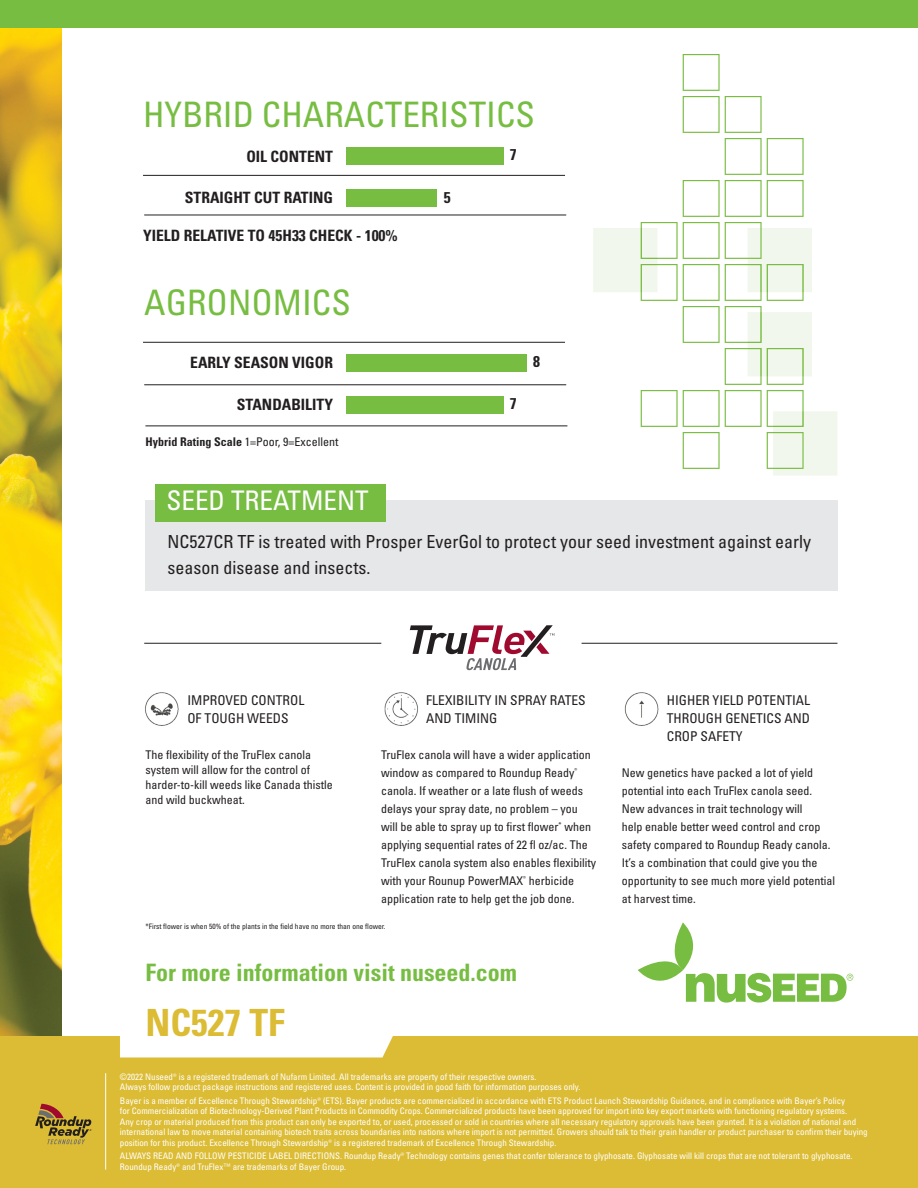
<style>
.page{position:relative;width:918px;height:1188px;background:#fff}
.page>*{position:absolute;margin:0;border:0;box-sizing:border-box;transform-origin:0 0}
.t1{font:700 condensed 37.5px "Univers LT Pro";color:#dcbc34}
.t2{font:condensed 35.1px "Univers LT Pro";color:#77bd42}
.t3{font:condensed 27px "Univers LT Pro";color:#fff}
.t4{font:700 condensed 24px "Univers LT Pro";color:#77bd42}
.t5{font:condensed 18px/25.7px "Univers LT Pro";color:#231f20}
.t6{font:700 condensed 15.6px "Univers LT Pro";color:#231f20}
.t7{font:condensed 13.5px/18px "Univers LT Pro";color:#231f20;text-align:justify}
.t8{font:condensed 12px/18px "Univers LT Pro";color:#231f20}
.t9{font:condensed 9px/10.5px "Univers LT Pro";color:#fff}
.t10{font:condensed 7.5px "Univers LT Pro";color:#231f20}
.s1{font-weight:700}
</style>
<div class="page">
<svg style="left:593px;top:54px;width:244px;height:422px"></svg>
<div style="left:145px;top:500px;width:692px;height:91px;background:#e6e7e9"></div>
<div style="left:156px;top:484px;width:230px;height:38px;background:#77bd42"></div>
<div style="left:347px;top:147px;width:157px;height:18px;background:#77bd42"></div>
<div style="left:347px;top:354px;width:180px;height:18px;background:#77bd42"></div>
<div style="left:347px;top:397px;width:157px;height:17px;background:#77bd42"></div>
<hr style="left:143px;top:175px;width:422px;height:1px;background:#231f20">
<hr style="left:144px;top:214px;width:422px;height:1px;background:#231f20">
<hr style="left:143px;top:342px;width:422px;height:1px;background:#231f20">
<hr style="left:144px;top:384px;width:422px;height:1px;background:#231f20">
<hr style="left:145px;top:425px;width:422px;height:1px;background:#231f20">
<img style="left:0;top:27px;width:62px;height:1009px">
<div style="left:0;top:0;width:918px;height:27px;background:#77bd42"></div>
<hr style="left:144px;top:643px;width:237px;height:1px;background:#231f20">
<hr style="left:582px;top:643px;width:255px;height:1px;background:#231f20">
<img style="left:145px;top:692px;width:34px;height:34px">
<img style="left:384px;top:692px;width:34px;height:34px">
<img style="left:624px;top:692px;width:34px;height:34px">
<svg style="left:410px;top:625px;width:144px;height:45px"></svg>
<div style="left:0;top:1036px;width:918px;height:152px;background:#dcbc34"></div>
<div style="left:120px;top:1036px;width:273px;height:21px;background:#fff"></div>
<svg style="left:638px;top:923px;width:215px;height:80px"></svg>
<svg style="left:35px;top:1104px;width:56px;height:40px"></svg>
<hr style="left:105px;top:1073px;width:1px;height:97px;background:#fff">
<div style="left:347px;top:190px;width:90px;height:17px;background:#77bd42"></div>
<p class="t2" style="left:143px;top:92px;width:394px">HYBRID CHARACTERISTICS</p>
<p class="t6" style="left:246px;top:146px;width:88px">OIL CONTENT</p>
<p class="t6" style="left:185px;top:187px;width:150px">STRAIGHT CUT RATING</p>
<p class="t6" style="left:143px;top:225px;width:256px">YIELD RELATIVE TO 45H33 CHECK - 100%</p>
<p class="t2" style="left:144px;top:280px;width:208px">AGRONOMICS</p>
<p class="t6" style="left:190px;top:353px;width:144px">EARLY SEASON VIGOR</p>
<p class="t6" style="left:237px;top:395px;width:98px">STANDABILITY</p>
<p class="t8" style="left:145px;top:433px;width:195px"><span class="s1">Hybrid Rating Scale</span> 1=Poor, 9=Excellent</p>
<p class="t3" style="left:167px;top:483px;width:204px">SEED TREATMENT</p>
<p class="t6" style="left:444px;top:187px;width:8px">5</p>
<p class="t6" style="left:510px;top:145px;width:8px">7</p>
<p class="t6" style="left:510px;top:394px;width:8px">7</p>
<p class="t6" style="left:533px;top:352px;width:8px">8</p>
<p class="t5" style="left:167px;top:528px;width:645px">NC527CR TF is treated with Prosper EverGol to protect your seed investment against early season disease and insects.</p>
<p class="t7" style="left:187px;top:691px;width:119px">IMPROVED CONTROL</p>
<p class="t7" style="left:187px;top:709px;width:103px">OF TOUGH WEEDS</p>
<p class="t8" style="left:145px;top:745px;width:167px">The flexibility of the TruFlex canola</p>
<p class="t8" style="left:145px;top:760px;width:166px">system will allow for the control of</p>
<p class="t8" style="left:145px;top:775px;width:189px">harder-to-kill weeds like Canada thistle</p>
<p class="t8" style="left:145px;top:790px;width:101px">and wild buckwheat.</p>
<p class="t7" style="left:426px;top:691px;width:161px">FLEXIBILITY IN SPRAY RATES</p>
<p class="t7" style="left:426px;top:709px;width:73px">AND TIMING</p>
<p class="t8" style="left:381px;top:745px;width:216px">TruFlex canola will have a wider application window as compared to Roundup Ready<sup>® </sup>canola. If weather or a late flush of weeds delays your spray date, no problem – you will be able to spray up to first flower<sup>*</sup> when applying sequential rates of 22 fl oz/ac. The TruFlex canola system also enables flexibility with your Rounup PowerMAX<sup>®</sup> herbicide application rate to help get the job done.</p>
<p class="t10" style="left:145px;top:922px;width:242px">*First flower is when 50% of the plants in the field have no more than one flower.</p>
<p class="t4" style="left:145px;top:958px;width:373px">For more information visit nuseed.com</p>
<p class="t1" style="left:145px;top:1000px;width:141px">NC527 TF</p>
<p class="t7" style="left:667px;top:691px;width:145px">HIGHER YIELD POTENTIAL THROUGH GENETICS AND CROP SAFETY</p>
<p class="t8" style="left:622px;top:763px;width:215px">New genetics have packed a lot of yield potential into each TruFlex canola seed.<br>New advances in trait technology will<br>help enable better weed control and crop safety compared to Roundup Ready canola.<br>It’s a combination that could give you the opportunity to see much more yield potential at harvest time.</p>
<p class="t9" style="left:120px;top:1071px;width:418px">©2022 Nuseed® is a registered trademark of Nufarm Limited. All trademarks are property of their respective owners.</p>
<p class="t9" style="left:120px;top:1082px;width:462px">Always follow product package instructions and registered uses. Content is provided in good faith for information purposes only.</p>
<p class="t9" style="left:120px;top:1095px;width:749px">Bayer is a member of Excellence Through Stewardship® (ETS). Bayer products are commercialized in accordance with ETS Product Launch Stewardship Guidance, and in compliance with Bayer’s Policy<br>for Commercialization of Biotechnology-Derived Plant Products in Commodity Crops. Commercialized products have been approved for import into key export markets with functioning regulatory systems.<br>Any crop or material produced from this product can only be exported to, or used, processed or sold in countries where all necessary regulatory approvals have been granted. It is a violation of national and international law to move material containing biotech traits across boundaries into nations where import is not permitted. Growers should talk to their grain handler or product purchaser to confirm their buying position for this product. Excellence Through Stewardship® is a registered trademark of Excellence Through Stewardship.</p>
<p class="t9" style="left:120px;top:1151px;width:734px">ALWAYS READ AND FOLLOW PESTICIDE LABEL DIRECTIONS. Roundup Ready® Technology contains genes that confer tolerance to glyphosate. Glyphosate will kill crops that are not tolerant to glyphosate.<br>Roundup Ready® and TruFlex™ are trademarks of Bayer Group.</p>
</div>
